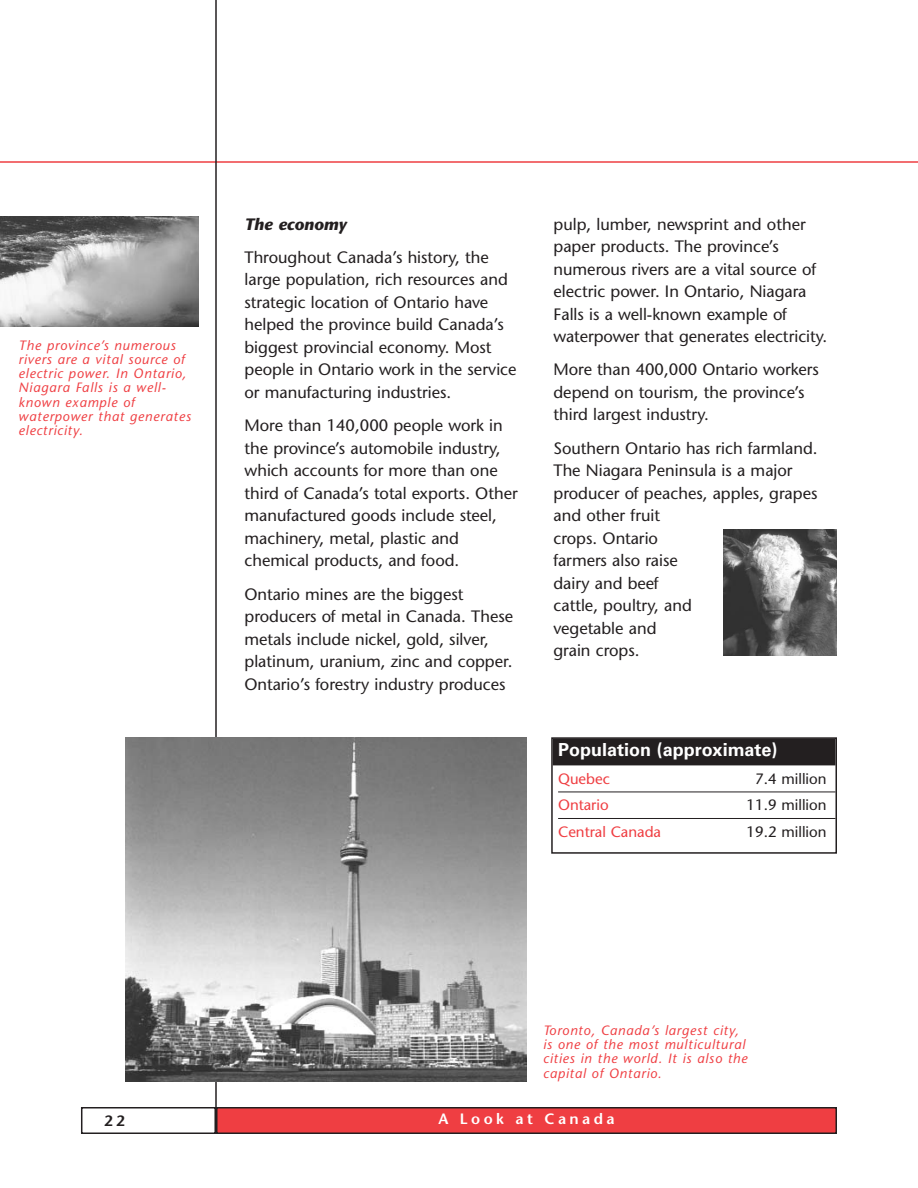
<style>
.page{position:relative;width:918px;height:1188px;background:#fff}
.page>*{position:absolute;margin:0;border:0;box-sizing:border-box;transform-origin:0 0}
.t1{font:700 18px "Univers";color:#fff}
.t2{font:16.5px/22.5px "Stone Sans";color:#231f20}
.t3{font:italic 700 16.5px "Stone Sans";color:#231f20}
.t4{font:15px "Stone Sans";color:#231f20}
.t5{font:15px "Stone Sans";color:#ef3e42}
.t6{font:600 15px "Stone Sans";letter-spacing:.23em;color:#fff}
.t7{font:600 15px "Stone Sans";color:#231f20}
.t8{font:italic 13.5px/14.2px "Stone Sans";letter-spacing:.055em;color:#ef3e42}
</style>
<div class="page">
<hr style="left:0;top:161px;width:918px;height:2px;background:#ef3e42">
<hr style="left:215px;top:0;width:2px;height:1128px;background:#231f20">
<div style="left:217px;top:1108px;width:619px;height:25px;background:#ef3e42"></div>
<div style="left:216px;top:1107px;width:621px;height:27px;border:2px solid #231f20"></div>
<div style="left:81px;top:1107px;width:135px;height:27px;border:2px solid #231f20"></div>
<img style="left:125px;top:737px;width:402px;height:345px">
<img style="left:724px;top:530px;width:113px;height:126px">
<img style="left:0;top:216px;width:198px;height:111px">
<div style="left:553px;top:738px;width:283px;height:27px;background:#231f20"></div>
<hr style="left:558px;top:792px;width:278px;height:1px;background:#231f20">
<hr style="left:558px;top:818px;width:278px;height:1px;background:#231f20">
<div style="left:551px;top:737px;width:286px;height:117px;border:2px solid #231f20"></div>
<p class="t8" style="left:19px;top:339px;width:174px">The province’s numerous rivers are a vital source of electric power. In Ontario,<br>Niagara Falls is a well&shy;known example of waterpower that generates electricity.</p>
<p class="t3" style="left:244px;top:217px;width:104px">The economy</p>
<p class="t2" style="left:244px;top:248px;width:274px">Throughout Canada’s history, the large population, rich resources and strategic location of Ontario have helped the province build Canada’s biggest provincial economy. Most people in Ontario work in the service or manufacturing industries.</p>
<p class="t2" style="left:244px;top:416px;width:275px">More than 140,000 people work in the province’s automobile industry, which accounts for more than one third of Canada’s total exports. Other manufactured goods include steel, machinery, metal, plastic and chemical products, and food.</p>
<p class="t2" style="left:244px;top:584px;width:270px">Ontario mines are the biggest producers of metal in Canada. These metals include nickel, gold, silver, platinum, uranium, zinc and copper.<br>Ontario’s forestry industry produces</p>
<p class="t2" style="left:554px;top:214px;width:275px">pulp, lumber, newsprint and other paper products. The province’s numerous rivers are a vital source of electric power. In Ontario, Niagara Falls is a well-known example of waterpower that generates electricity.</p>
<p class="t2" style="left:554px;top:360px;width:267px">More than 400,000 Ontario workers depend on tourism, the province’s third largest industry.</p>
<p class="t2" style="left:554px;top:438px;width:266px">Southern Ontario has rich farmland.<br>The Niagara Peninsula is a major producer of peaches, apples, grapes and other fruit<br>crops. Ontario<br>farmers also raise<br>dairy and beef<br>cattle, poultry, and<br>vegetable and<br>grain crops.</p>
<p class="t1" style="left:558px;top:743px;width:221px">Population (approximate)</p>
<p class="t5" style="left:558px;top:773px;width:53px">Quebec</p>
<p class="t4" style="left:755px;top:773px;width:73px">7.4 million</p>
<p class="t5" style="left:558px;top:799px;width:52px">Ontario</p>
<p class="t4" style="left:747px;top:799px;width:81px">11.9 million</p>
<p class="t5" style="left:558px;top:826px;width:105px">Central Canada</p>
<p class="t4" style="left:747px;top:826px;width:81px">19.2 million</p>
<p class="t8" style="left:543px;top:1025px;width:206px">Toronto, Canada’s largest city, is one of the most multicultural cities in the world. It is also the capital of Ontario.</p>
<p class="t7" style="left:104px;top:1115px;width:22px">22</p>
<p class="t6" style="left:438px;top:1113px;width:178px">A Look at Canada</p>
</div>
